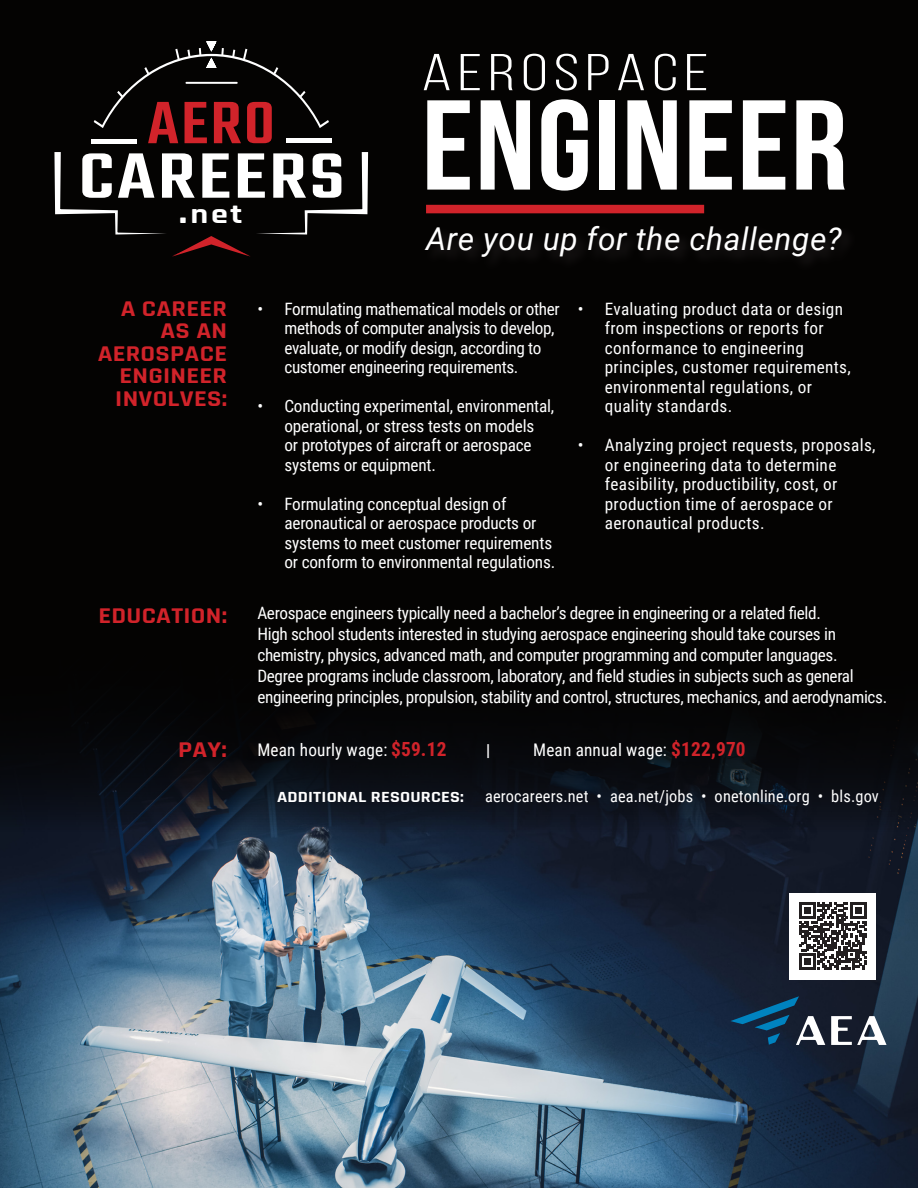
<style>
.page{position:relative;width:918px;height:1188px;background:#040302}
.page>*{position:absolute;margin:0;border:0;box-sizing:border-box;transform-origin:0 0}
.t1{font:700 127.5px "Bebas Neue";letter-spacing:.01em;color:#fff;scale:1.11 1}
.t2{font:500 70.2px "Teko";letter-spacing:.03em;color:#fff;scale:1.25 1}
.t3{font:500 65.4px "Teko";color:#d1232a;scale:1.11 1}
.t4{font:51.75px "Bebas Neue";letter-spacing:.09em;color:#fff;scale:1.33 1}
.t5{font:italic 31.5px "Roboto";letter-spacing:.02em;color:#fff}
.t6{font:700 27.3px "Rajdhani";color:#fff;scale:1.25 1}
.t7{font:700 22.8px/22.5px "Rajdhani";letter-spacing:.01em;color:#d1232a;text-align:right;scale:1.17 1}
.t8{font:17.4px "Roboto Condensed";letter-spacing:.01em;color:#fff}
.t9{font:17.1px/19.5px "Roboto Condensed";letter-spacing:-.02em;color:#fff}
.t10{font:17.1px/19.5px "Roboto Condensed";letter-spacing:.02em;color:#fff}
.t11{font:16.5px "Roboto Condensed";letter-spacing:.01em;color:#fff}
.t12{font:700 16.5px "Roboto Condensed";color:#fff}
.t13{font:700 15.6px "Rajdhani";letter-spacing:.01em;color:#fff;scale:1.17 1}
.s1{font-size:33.6px}
.s2{font-weight:700;font-size:19.5px;color:#d1232a}
</style>
<div class="page">
<img style="left:0;top:714px;width:918px;height:474px">
<div style="left:790px;top:893px;width:86px;height:86px;background:#fff"></div>
<svg style="left:799px;top:902px;width:68px;height:68px"></svg>
<svg style="left:94px;top:41px;width:235px;height:87px"></svg>
<hr style="left:91px;top:139px;width:46px;height:4px;background:#fff">
<hr style="left:286px;top:139px;width:46px;height:4px;background:#fff">
<svg style="left:54px;top:152px;width:314px;height:105px"></svg>
<hr style="left:186px;top:82px;width:52px;height:2px;background:#fff">
<div style="left:426px;top:205px;width:278px;height:8px;background:#d1232a"></div>
<svg style="left:730px;top:996px;width:95px;height:49px;background:#223f58"></svg>
<svg style="left:831px;top:1016px;width:56px;height:29px;background:#747c86"></svg>
<p class="t3" style="left:147px;top:85px;width:116px">AERO</p>
<p class="t2" style="left:79px;top:136px;width:214px">CAREERS</p>
<p class="t6" style="left:179px;top:198px;width:52px"><span class="s1">.</span>net</p>
<p class="t4" style="left:422px;top:45px;width:217px">AEROSPACE</p>
<p class="t1" style="left:422px;top:76px;width:385px">ENGINEER</p>
<p class="t5" style="left:426px;top:217px;width:417px">Are you up for the challenge?</p>
<p class="t7" style="left:98px;top:298px;width:112px">A CAREER<br>AS AN<br>AEROSPACE<br>ENGINEER<br>INVOLVES:</p>
<p class="t9" style="left:284px;top:298px;width:277px;text-indent:-27px">• Formulating mathematical models or other methods of computer analysis to develop, evaluate, or modify design, according to customer engineering requirements.</p>
<p class="t9" style="left:284px;top:396px;width:271px;text-indent:-27px">• Conducting experimental, environmental, operational, or stress tests on models<br>or prototypes of aircraft or aerospace systems or equipment.</p>
<p class="t9" style="left:284px;top:493px;width:272px;text-indent:-27px">• Formulating conceptual design of aeronautical or aerospace products or systems to meet customer requirements or conform to environmental regulations.</p>
<p class="t10" style="left:605px;top:298px;width:247px;text-indent:-27px">• Evaluating product data or design from inspections or reports for conformance to engineering principles, customer requirements, environmental regulations, or quality standards.</p>
<p class="t10" style="left:605px;top:435px;width:272px;text-indent:-27px">• Analyzing project requests, proposals, or engineering data to determine feasibility, productibility, cost, or production time of aerospace or aeronautical products.</p>
<p class="t7" style="left:98px;top:605px;width:111px">EDUCATION:</p>
<p class="t9" style="left:257px;top:602px;width:582px;line-height:21px">Aerospace engineers typically need a bachelor’s degree in engineering or a related field.<br>High school students interested in studying aerospace engineering should take courses in chemistry, physics, advanced math, and computer programming and computer languages.</p>
<p class="t9" style="left:257px;top:665px;width:631px;line-height:21px">Degree programs include classroom, laboratory, and field studies in subjects such as general engineering principles, propulsion, stability and control, structures, mechanics, and aerodynamics.</p>
<p class="t7" style="left:178px;top:739px;width:43px">PAY:</p>
<p class="t8" style="left:257px;top:738px;width:191px">Mean hourly wage: <span class="s2">$59.12</span></p>
<p class="t12" style="left:486px;top:739px;width:6px">|</p>
<p class="t8" style="left:533px;top:738px;width:214px">Mean annual wage: <span class="s2">$122,970</span></p>
<p class="t13" style="left:277px;top:788px;width:161px">ADDITIONAL RESOURCES:</p>
<p class="t11" style="left:485px;top:785px;width:395px">aerocareers.net • aea.net/jobs • onetonline.org • bls.gov</p>
</div>
